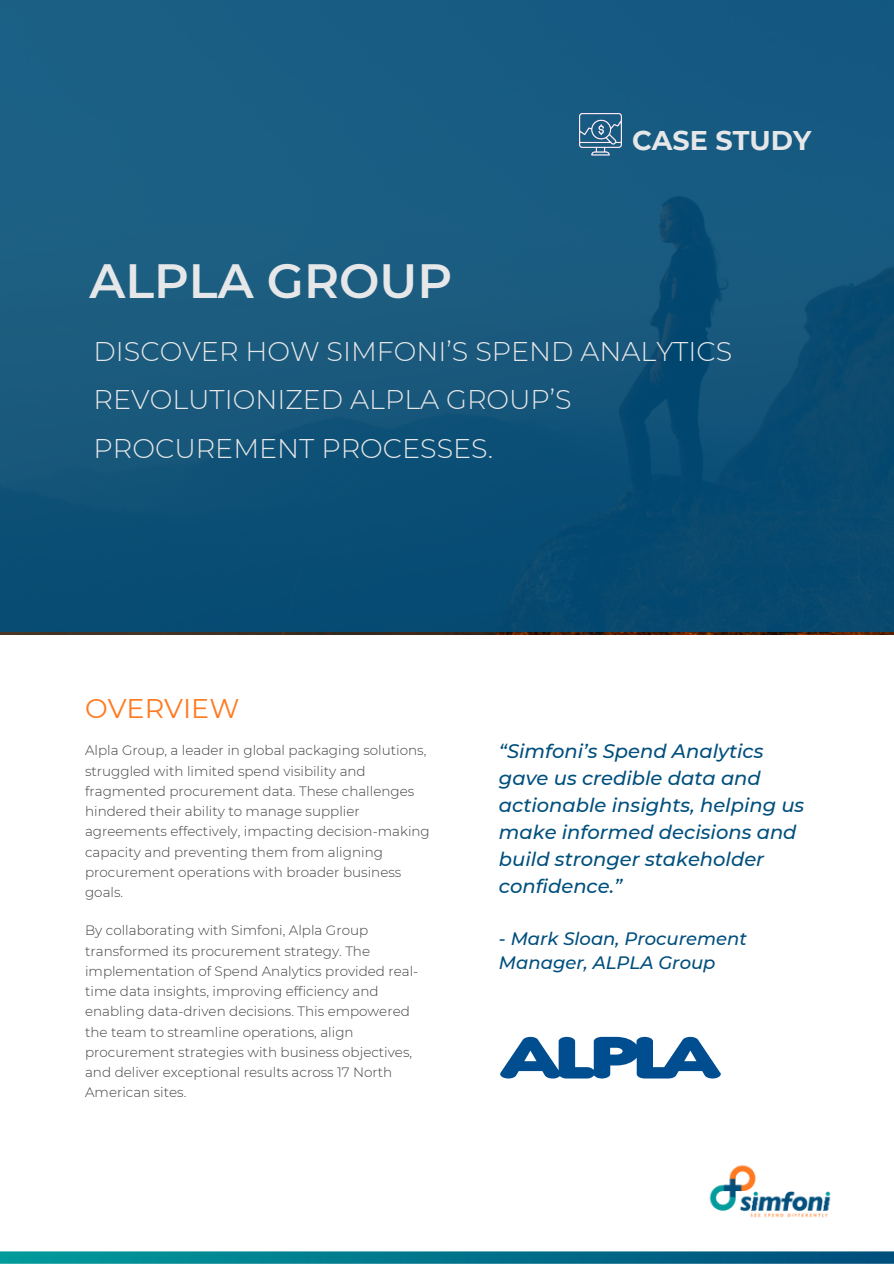
<style>
.page{position:relative;width:894px;height:1264px;background:#fff}
.page>*{position:absolute;margin:0;border:0;box-sizing:border-box;transform-origin:0 0}
.t1{font:600 48px "Montserrat";color:#e6e7e8}
.t2{font:300 27px/48.3px "Montserrat";color:#e6e7e8}
.t3{font:700 27px "Montserrat";color:#e6e7e8}
.t4{font:27px "Montserrat";color:#ff7a21}
.t5{font:italic 500 19.5px/27px "Montserrat";color:#004f7d}
.t6{font:italic 500 18px/24.8px "Montserrat";color:#004f7d}
.t7{font:300 13.5px/20.2px "Montserrat";color:#414042}
</style>
<div class="page">
<img style="left:0;top:1251px;width:893px;height:12px">
<img style="left:709px;top:1165px;width:122px;height:53px">
<div style="left:0;top:0;width:893px;height:631px;background:linear-gradient(to bottom,#1e6187,#094b70)"></div>
<img style="left:579px;top:113px;width:42px;height:45px">
<svg style="left:500px;top:1036px;width:220px;height:42px"></svg>
<p class="t1" style="left:89px;top:252px;width:364px">ALPLA GROUP</p>
<h2 class="t3" style="left:632px;top:124px;width:181px">CASE STUDY</h2>
<h3 class="t2" style="left:94px;top:327px;width:640px">DISCOVER HOW SIMFONI’S SPEND ANALYTICS<br>REVOLUTIONIZED ALPLA GROUP’S<br>PROCUREMENT PROCESSES.</h3>
<p class="t4" style="left:85px;top:692px;width:156px">OVERVIEW</p>
<p class="t7" style="left:85px;top:740px;width:346px">Alpla Group, a leader in global packaging solutions, struggled with limited spend visibility and fragmented procurement data. These challenges hindered their ability to manage supplier agreements effectively, impacting decision-making capacity and preventing them from aligning procurement operations with broader business goals.</p>
<p class="t7" style="left:85px;top:920px;width:335px">By collaborating with Simfoni, Alpla Group transformed its procurement strategy. The implementation of Spend Analytics provided real&shy;time data insights, improving efficiency and enabling data-driven decisions. This empowered the team to streamline operations, align procurement strategies with business objectives, and deliver exceptional results across 17 North American sites.</p>
<h1 class="t5" style="left:499px;top:737px;width:307px">“Simfoni’s Spend Analytics gave us credible data and actionable insights, helping us make informed decisions and build stronger stakeholder confidence.”</h1>
<h3 class="t6" style="left:499px;top:925px;width:249px">- Mark Sloan, Procurement<br>Manager, ALPLA Group</h3>
</div>
